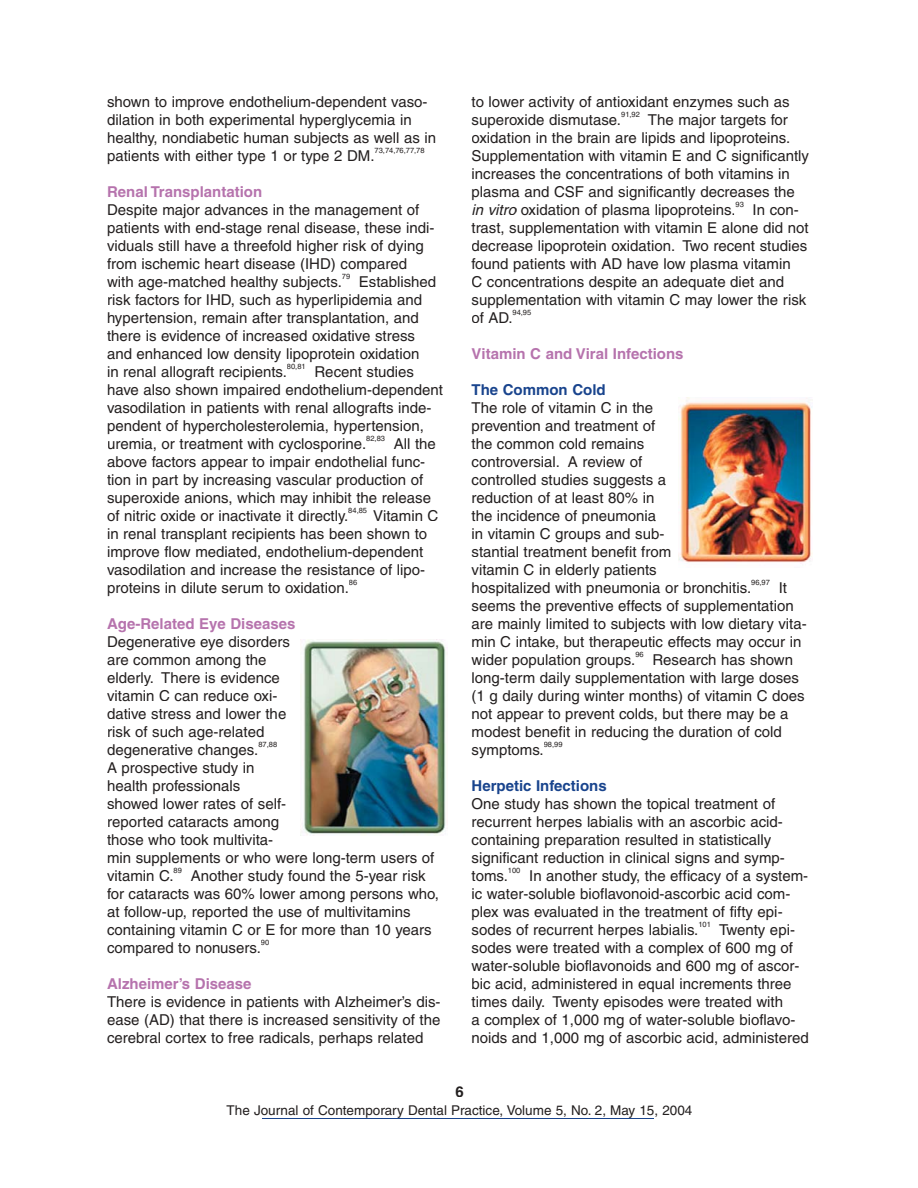
<style>
.page{position:relative;width:918px;height:1188px;background:#fff}
.page>*{position:absolute;margin:0;border:0;box-sizing:border-box;transform-origin:0 0}
.t1{font:15px/18px "Helvetica";color:#231f1f}
.t2{font:700 15px "Helvetica";color:#b673ad}
.t3{font:700 15px "Helvetica";color:#19448d}
.t4{font:700 15px "Helvetica";color:#231f1f}
.t5{font:13.5px "Helvetica";color:#231f1f}
.t6{font:7.5px "Helvetica";color:#231f1f}
.s1{font-style:italic}
</style>
<div class="page">
<hr style="left:262px;top:1119px;width:392px;height:1px;background:#19448d">
<img style="left:303px;top:640px;width:145px;height:196px">
<img style="left:679px;top:398px;width:133px;height:166px">
<p class="t1" style="left:107px;top:94px;width:331px">shown to improve endothelium-dependent vaso&shy;dilation in both experimental hyperglycemia in healthy, nondiabetic human subjects as well as in patients with either type 1 or type 2 DM.</p>
<p class="t6" style="left:375px;top:148px;width:52px">73,74,76,77,78</p>
<p class="t2" style="left:107px;top:186px;width:157px">Renal Transplantation</p>
<p class="t1" style="left:107px;top:202px;width:329px">Despite major advances in the management of patients with end-stage renal disease, these indi&shy;viduals still have a threefold higher risk of dying from ischemic heart disease (IHD) compared with age-matched healthy subjects.</p>
<p class="t6" style="left:342px;top:274px;width:10px">79</p>
<p class="t1" style="left:107px;top:274px;width:331px;text-indent:252px">Established risk factors for IHD, such as hyperlipidemia and hypertension, remain after transplantation, and there is evidence of increased oxidative stress and enhanced low density lipoprotein oxidation<br>in renal allograft recipients.</p>
<p class="t6" style="left:287px;top:364px;width:20px">80,81</p>
<p class="t1" style="left:107px;top:364px;width:337px;text-indent:207px">Recent studies have also shown impaired endothelium-dependent vasodilation in patients with renal allografts inde&shy;pendent of hypercholesterolemia, hypertension, uremia, or treatment with cyclosporine.</p>
<p class="t6" style="left:366px;top:436px;width:20px">82,83</p>
<p class="t1" style="left:107px;top:436px;width:330px;text-indent:287px">All the above factors appear to impair endothelial func&shy;tion in part by increasing vascular production of superoxide anions, which may inhibit the release of nitric oxide or inactivate it directly.</p>
<p class="t6" style="left:348px;top:508px;width:20px">84,85</p>
<p class="t1" style="left:107px;top:508px;width:333px;text-indent:266px">Vitamin C in renal transplant recipients has been shown to improve flow mediated, endothelium-dependent vasodilation and increase the resistance of lipo&shy;proteins in dilute serum to oxidation.</p>
<p class="t6" style="left:349px;top:580px;width:10px">86</p>
<p class="t2" style="left:107px;top:618px;width:190px">Age-Related Eye Diseases</p>
<p class="t1" style="left:107px;top:634px;width:185px">Degenerative eye disorders are common among the elderly. There is evidence vitamin C can reduce oxi&shy;dative stress and lower the risk of such age-related degenerative changes.</p>
<p class="t6" style="left:258px;top:742px;width:20px">87,88</p>
<p class="t1" style="left:107px;top:760px;width:329px">A prospective study in<br>health professionals<br>showed lower rates of self-<br>reported cataracts among<br>those who took multivita-<br>min supplements or who were long-term users of vitamin C.</p>
<p class="t6" style="left:174px;top:868px;width:10px">89</p>
<p class="t1" style="left:107px;top:868px;width:334px;text-indent:84px">Another study found the 5-year risk for cataracts was 60% lower among persons who, at follow-up, reported the use of multivitamins containing vitamin C or E for more than 10 years compared to nonusers.</p>
<p class="t6" style="left:261px;top:940px;width:10px">90</p>
<p class="t2" style="left:107px;top:978px;width:146px">Alzheimer’s Disease</p>
<p class="t1" style="left:107px;top:994px;width:335px;text-align:justify">There is evidence in patients with Alzheimer’s dis&shy;ease (AD) that there is increased sensitivity of the cerebral cortex to free radicals, perhaps related</p>
<p class="t1" style="left:472px;top:94px;width:320px">to lower activity of antioxidant enzymes such as superoxide dismutase.</p>
<p class="t6" style="left:621px;top:112px;width:20px">91,92</p>
<p class="t1" style="left:472px;top:112px;width:339px;text-indent:176px">The major targets for oxidation in the brain are lipids and lipoproteins.<br>Supplementation with vitamin E and C significantly increases the concentrations of both vitamins in plasma and CSF and significantly decreases the <span class="s1">in vitro</span> oxidation of plasma lipoproteins.</p>
<p class="t6" style="left:736px;top:202px;width:10px">93</p>
<p class="t1" style="left:472px;top:202px;width:339px;text-indent:281px">In con&shy;trast, supplementation with vitamin E alone did not decrease lipoprotein oxidation. Two recent studies found patients with AD have low plasma vitamin<br>C concentrations despite an adequate diet and supplementation with vitamin C may lower the risk of AD.</p>
<p class="t6" style="left:513px;top:310px;width:20px">94,95</p>
<p class="t2" style="left:472px;top:348px;width:214px">Vitamin C and Viral Infections</p>
<p class="t3" style="left:472px;top:384px;width:136px">The Common Cold</p>
<p class="t1" style="left:472px;top:400px;width:281px">The role of vitamin C in the<br>prevention and treatment of<br>the common cold remains<br>controversial. A review of<br>controlled studies suggests a<br>reduction of at least 80% in<br>the incidence of pneumonia<br>in vitamin C groups and sub-<br>stantial treatment benefit from<br>vitamin C in elderly patients<br>hospitalized with pneumonia or bronchitis.</p>
<p class="t6" style="left:751px;top:580px;width:20px">96,97</p>
<p class="t1" style="left:472px;top:580px;width:337px;text-indent:307px">It seems the preventive effects of supplementation are mainly limited to subjects with low dietary vita&shy;min C intake, but therapeutic effects may occur in wider population groups.</p>
<p class="t6" style="left:635px;top:652px;width:10px">96</p>
<p class="t1" style="left:472px;top:652px;width:335px;text-indent:181px">Research has shown long-term daily supplementation with large doses (1 g daily during winter months) of vitamin C does not appear to prevent colds, but there may be a modest benefit in reducing the duration of cold symptoms.</p>
<p class="t6" style="left:544px;top:742px;width:20px">98,99</p>
<p class="t3" style="left:472px;top:780px;width:137px">Herpetic Infections</p>
<p class="t1" style="left:472px;top:796px;width:315px">One study has shown the topical treatment of recurrent herpes labialis with an ascorbic acid&shy;containing preparation resulted in statistically significant reduction in clinical signs and symp&shy;toms.</p>
<p class="t6" style="left:508px;top:868px;width:14px">100</p>
<p class="t1" style="left:472px;top:868px;width:338px;text-indent:58px">In another study, the efficacy of a system&shy;ic water-soluble bioflavonoid-ascorbic acid com&shy;plex was evaluated in the treatment of fifty epi&shy;sodes of recurrent herpes labialis.</p>
<p class="t6" style="left:698px;top:922px;width:14px">101</p>
<p class="t1" style="left:472px;top:922px;width:339px;text-indent:248px">Twenty epi&shy;sodes were treated with a complex of 600 mg of water-soluble bioflavonoids and 600 mg of ascor&shy;bic acid, administered in equal increments three times daily. Twenty episodes were treated with<br>a complex of 1,000 mg of water-soluble bioflavo&shy;noids and 1,000 mg of ascorbic acid, administered</p>
<p class="t4" style="left:456px;top:1086px;width:10px">6</p>
<p class="t5" style="left:227px;top:1105px;width:467px">The Journal of Contemporary Dental Practice, Volume 5, No. 2, May 15, 2004</p>
</div>
